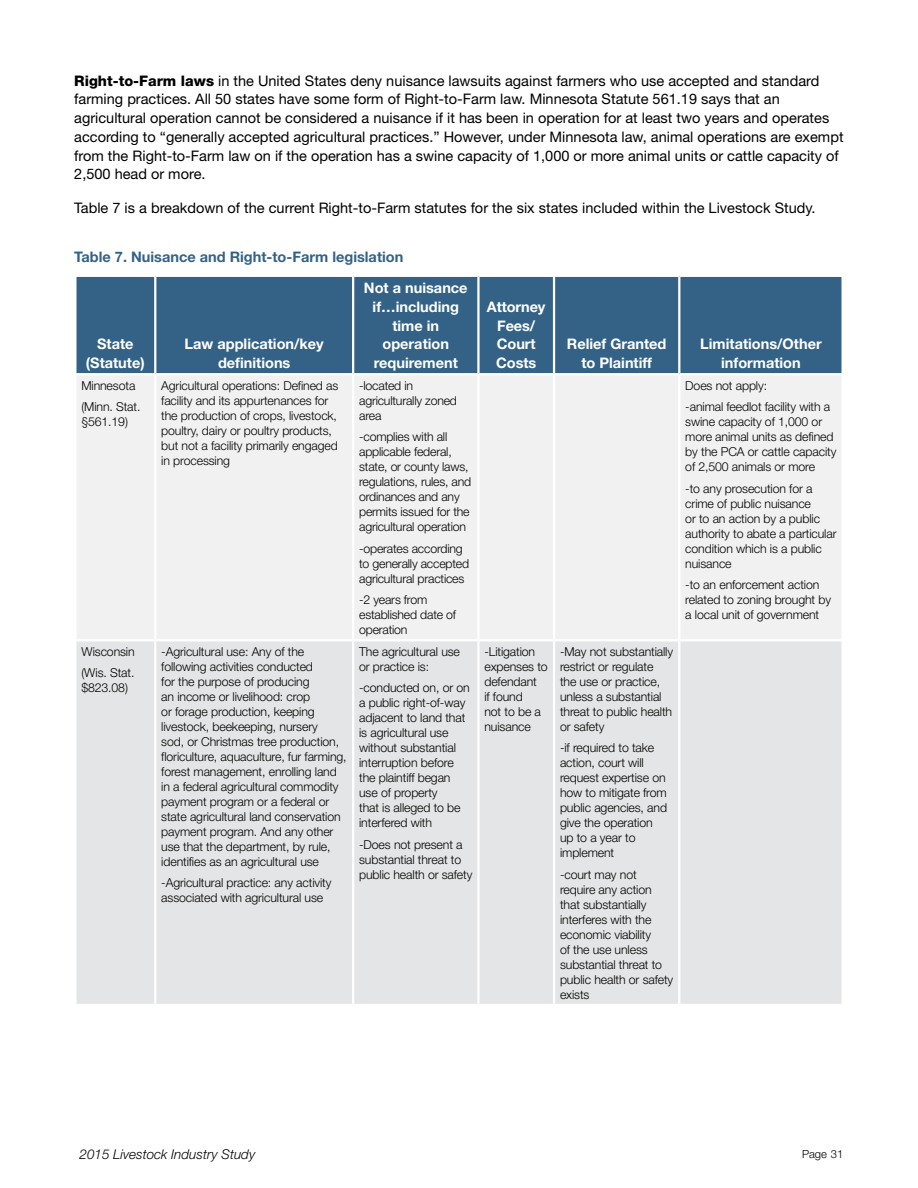
<style>
.page{position:relative;width:918px;height:1188px;background:#fff}
.page>*{position:absolute;margin:0;border:0;box-sizing:border-box;transform-origin:0 0}
.t1{font:14.55px/18.8px "Helvetica Neue";color:#000}
.t2{font:700 14.55px/18.8px "Helvetica Neue";color:#fff;text-align:center}
.t3{font:700 14.55px "Helvetica Neue";color:#336286}
.t4{font:italic 300 13.5px "Helvetica Neue";color:#000}
.t5{font:300 12.3px/15px "Helvetica Neue";letter-spacing:-.01em;color:#000}
.t6{font:300 11.25px "Helvetica Neue";color:#000}
.s1{font-weight:800}
</style>
<div class="page">
<div style="left:76px;top:277px;width:766px;height:96px;background:#336286"></div>
<div style="left:77px;top:376px;width:764px;height:263px;background:#f1f1f2"></div>
<div style="left:76px;top:641px;width:766px;height:363px;background:#e4e5e6"></div>
<hr style="left:154px;top:375px;width:2px;height:264px;background:#fff">
<hr style="left:352px;top:375px;width:2px;height:264px;background:#fff">
<hr style="left:477px;top:375px;width:3px;height:264px;background:#fff">
<hr style="left:553px;top:375px;width:2px;height:264px;background:#fff">
<hr style="left:678px;top:375px;width:2px;height:264px;background:#fff">
<hr style="left:154px;top:641px;width:2px;height:363px;background:#fff">
<hr style="left:352px;top:641px;width:2px;height:363px;background:#fff">
<hr style="left:477px;top:641px;width:3px;height:363px;background:#fff">
<hr style="left:553px;top:641px;width:2px;height:363px;background:#fff">
<hr style="left:678px;top:641px;width:2px;height:363px;background:#fff">
<hr style="left:154px;top:277px;width:2px;height:96px;background:#fff">
<hr style="left:352px;top:277px;width:2px;height:96px;background:#fff">
<hr style="left:477px;top:277px;width:3px;height:96px;background:#fff">
<hr style="left:553px;top:277px;width:2px;height:96px;background:#fff">
<hr style="left:678px;top:277px;width:2px;height:96px;background:#fff">
<p class="t1" style="left:74px;top:71px;width:771px"><span class="s1">Right-to-Farm laws</span> in the United States deny nuisance lawsuits against farmers who use accepted and standard farming practices. All 50 states have some form of Right-to-Farm law. Minnesota Statute 561.19 says that an agricultural operation cannot be considered a nuisance if it has been in operation for at least two years and operates according to “generally accepted agricultural practices.” However, under Minnesota law, animal operations are exempt from the Right-to-Farm law on if the operation has a swine capacity of 1,000 or more animal units or cattle capacity of 2,500 head or more.</p>
<p class="t1" style="left:74px;top:198px;width:743px">Table 7 is a breakdown of the current Right-to-Farm statutes for the six states included within the Livestock Study.</p>
<p class="t3" style="left:74px;top:248px;width:331px">Table 7. Nuisance and Right-to-Farm legislation</p>
<p class="t2" style="left:86px;top:335px;width:60px">State (Statute)</p>
<p class="t2" style="left:185px;top:335px;width:141px">Law application/key definitions</p>
<p class="t2" style="left:364px;top:278px;width:105px">Not a nuisance if…including time in operation requirement</p>
<p class="t2" style="left:487px;top:297px;width:60px">Attorney<br>Fees/<br>Court<br>Costs</p>
<p class="t2" style="left:567px;top:335px;width:101px">Relief Granted to Plaintiff</p>
<p class="t2" style="left:700px;top:335px;width:123px">Limitations/Other information</p>
<p class="t5" style="left:81px;top:375px;width:61px;line-height:21.5px">Minnesota (Minn. Stat.</p>
<p class="t5" style="left:81px;top:414px;width:48px">§561.19)</p>
<p class="t5" style="left:161px;top:378px;width:179px">Agricultural operations: Defined as facility and its appurtenances for the production of crops, livestock, poultry, dairy or poultry products, but not a facility primarily engaged in processing</p>
<p class="t5" style="left:359px;top:378px;width:99px">-located in agriculturally zoned area</p>
<p class="t5" style="left:359px;top:429px;width:114px">-complies with all applicable federal, state, or county laws, regulations, rules, and ordinances and any permits issued for the agricultural operation</p>
<p class="t5" style="left:359px;top:541px;width:112px">-operates according to generally accepted agricultural practices</p>
<p class="t5" style="left:359px;top:592px;width:98px">-2 years from established date of operation</p>
<p class="t5" style="left:685px;top:375px;width:146px;line-height:21.5px">Does not apply:<br>-animal feedlot facility with a</p>
<p class="t5" style="left:685px;top:414px;width:153px">swine capacity of 1,000 or more animal units as defined by the PCA or cattle capacity of 2,500 animals or more</p>
<p class="t5" style="left:685px;top:481px;width:153px">-to any prosecution for a crime of public nuisance<br>or to an action by a public authority to abate a particular condition which is a public nuisance</p>
<p class="t5" style="left:685px;top:577px;width:147px">-to an enforcement action related to zoning brought by a local unit of government</p>
<p class="t5" style="left:81px;top:641px;width:55px;line-height:21.5px">Wisconsin (Wis. Stat.</p>
<p class="t5" style="left:81px;top:680px;width:48px">$823.08)</p>
<p class="t5" style="left:161px;top:644px;width:187px">-Agricultural use: Any of the following activities conducted<br>for the purpose of producing<br>an income or livelihood: crop<br>or forage production, keeping livestock, beekeeping, nursery<br>sod, or Christmas tree production, floriculture, aquaculture, fur farming, forest management, enrolling land in a federal agricultural commodity payment program or a federal or state agricultural land conservation payment program. And any other use that the department, by rule, identifies as an agricultural use</p>
<p class="t5" style="left:161px;top:875px;width:172px">-Agricultural practice: any activity associated with agricultural use</p>
<p class="t5" style="left:359px;top:644px;width:102px">The agricultural use or practice is:</p>
<p class="t5" style="left:359px;top:680px;width:112px">-conducted on, or on a public right-of-way adjacent to land that is agricultural use without substantial interruption before the plaintiff began use of property<br>that is alleged to be interfered with</p>
<p class="t5" style="left:359px;top:837px;width:115px">-Does not present a substantial threat to public health or safety</p>
<p class="t5" style="left:484px;top:644px;width:65px">-Litigation expenses to defendant<br>if found<br>not to be a nuisance</p>
<p class="t5" style="left:560px;top:644px;width:115px">-May not substantially restrict or regulate<br>the use or practice, unless a substantial threat to public health or safety</p>
<p class="t5" style="left:560px;top:740px;width:109px">-if required to take action, court will request expertise on how to mitigate from public agencies, and give the operation up to a year to implement</p>
<p class="t5" style="left:560px;top:867px;width:115px">-court may not require any action that substantially interferes with the economic viability<br>of the use unless substantial threat to public health or safety exists</p>
<p class="t4" style="left:80px;top:1146px;width:177px">2015 Livestock Industry Study</p>
<p class="t6" style="left:802px;top:1147px;width:43px">Page 31</p>
</div>
